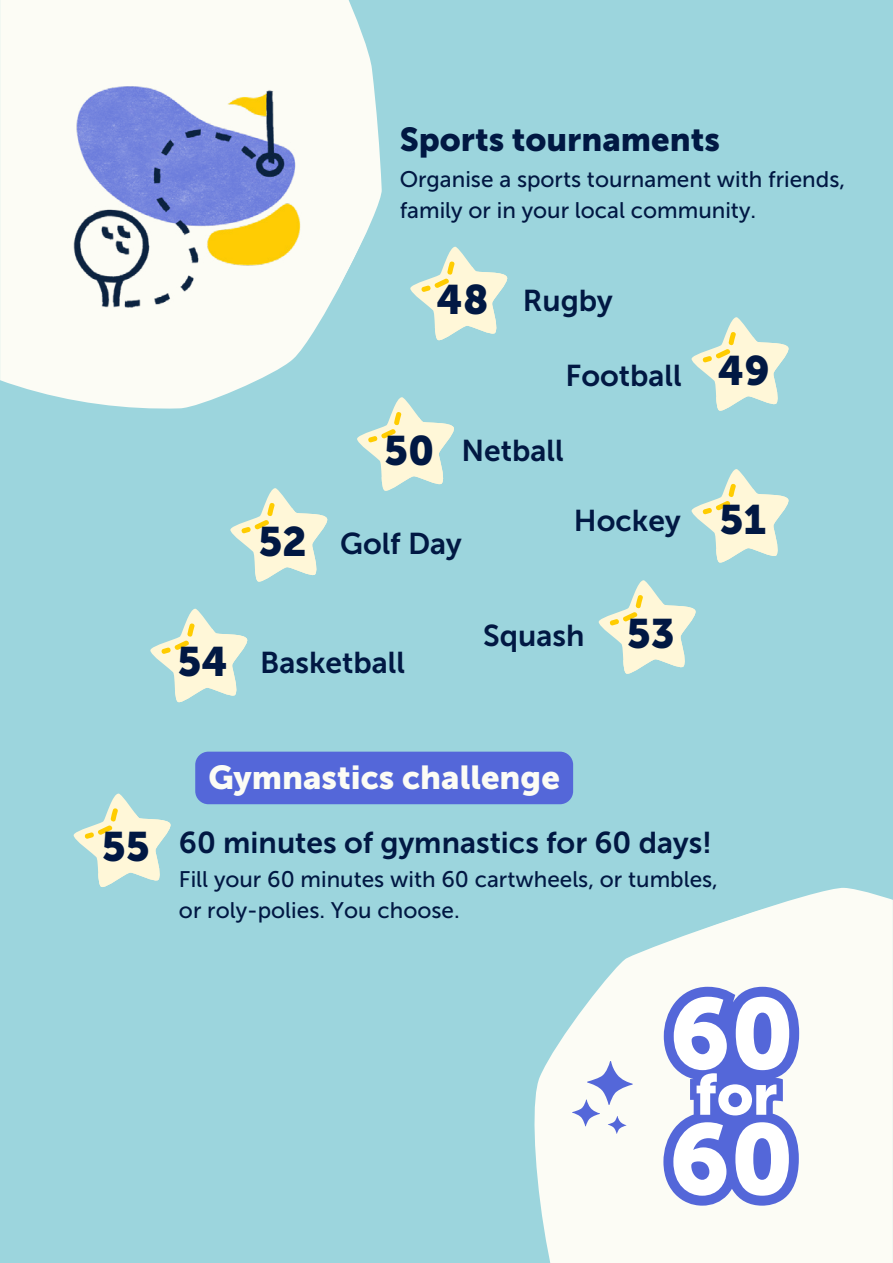
<style>
.page{position:relative;width:893px;height:1263px;background:#9cd5dd}
.page>*{position:absolute;margin:0;border:0;box-sizing:border-box;transform-origin:0 0}
.t1{font:40.95px "Museo Sans 900";color:#011843}
.t2{font:33px "Museo Sans 900";color:#fcfcf5}
.t3{font:33px "Museo Sans 900";color:#011843}
.t4{font:30px "Museo Sans 700";color:#011843}
.t5{font:22.5px/31.5px "Museo Sans 500";color:#011843}
.s1{font-family:"Museo Sans 900";font-size:40.95px}
</style>
<div class="page">
<svg style="left:410px;top:246px;width:98px;height:95px"></svg>
<svg style="left:691px;top:469px;width:98px;height:94px"></svg>
<svg style="left:230px;top:488px;width:98px;height:94px"></svg>
<svg style="left:357px;top:397px;width:97px;height:94px"></svg>
<svg style="left:691px;top:317px;width:98px;height:94px"></svg>
<svg style="left:534px;top:887px;width:359px;height:376px;fill:#fcfcf5"></svg>
<svg style="left:598px;top:580px;width:98px;height:94px"></svg>
<svg style="left:150px;top:608px;width:98px;height:95px"></svg>
<div style="left:195px;top:752px;width:378px;height:52px;background:#5467d9;border-radius:13px"></div>
<svg style="left:73px;top:793px;width:98px;height:94px"></svg>
<svg style="left:0;top:0;width:383px;height:411px;fill:#fcfcf5"></svg>
<img style="left:66px;top:79px;width:241px;height:241px">
<svg style="left:663px;top:987px;width:136px;height:219px;background:#b4bcec"></svg>
<svg style="left:572px;top:1061px;width:61px;height:73px;background:#d7dbee"></svg>
<p class="t3" style="left:400px;top:121px;width:322px">Sports tournaments</p>
<p class="t5" style="left:400px;top:163px;width:447px">Organise a sports tournament with friends, family or in your local community.</p>
<p class="t4" style="left:437px;top:283px;width:178px"><span class="s1">48</span> Rugby</p>
<p class="t4" style="left:566px;top:359px;width:206px">Football <span class="s1">49</span></p>
<p class="t1" style="left:258px;top:518px;width:50px">52</p>
<p class="t4" style="left:384px;top:434px;width:181px"><span class="s1">50</span> Netball</p>
<p class="t4" style="left:340px;top:527px;width:123px">Golf Day</p>
<p class="t4" style="left:574px;top:504px;width:194px">Hockey <span class="s1">51</span></p>
<p class="t4" style="left:177px;top:645px;width:229px"><span class="s1">54</span> Basketball</p>
<p class="t4" style="left:483px;top:619px;width:103px">Squash</p>
<p class="t1" style="left:627px;top:610px;width:49px">53</p>
<p class="t1" style="left:102px;top:823px;width:49px">55</p>
<p class="t2" style="left:208px;top:758px;width:353px">Gymnastics challenge</p>
<p class="t4" style="left:179px;top:826px;width:535px">60 minutes of gymnastics for 60 days!</p>
<p class="t5" style="left:179px;top:863px;width:540px">Fill your 60 minutes with 60 cartwheels, or tumbles, or roly-polies. You choose.</p>
</div>
